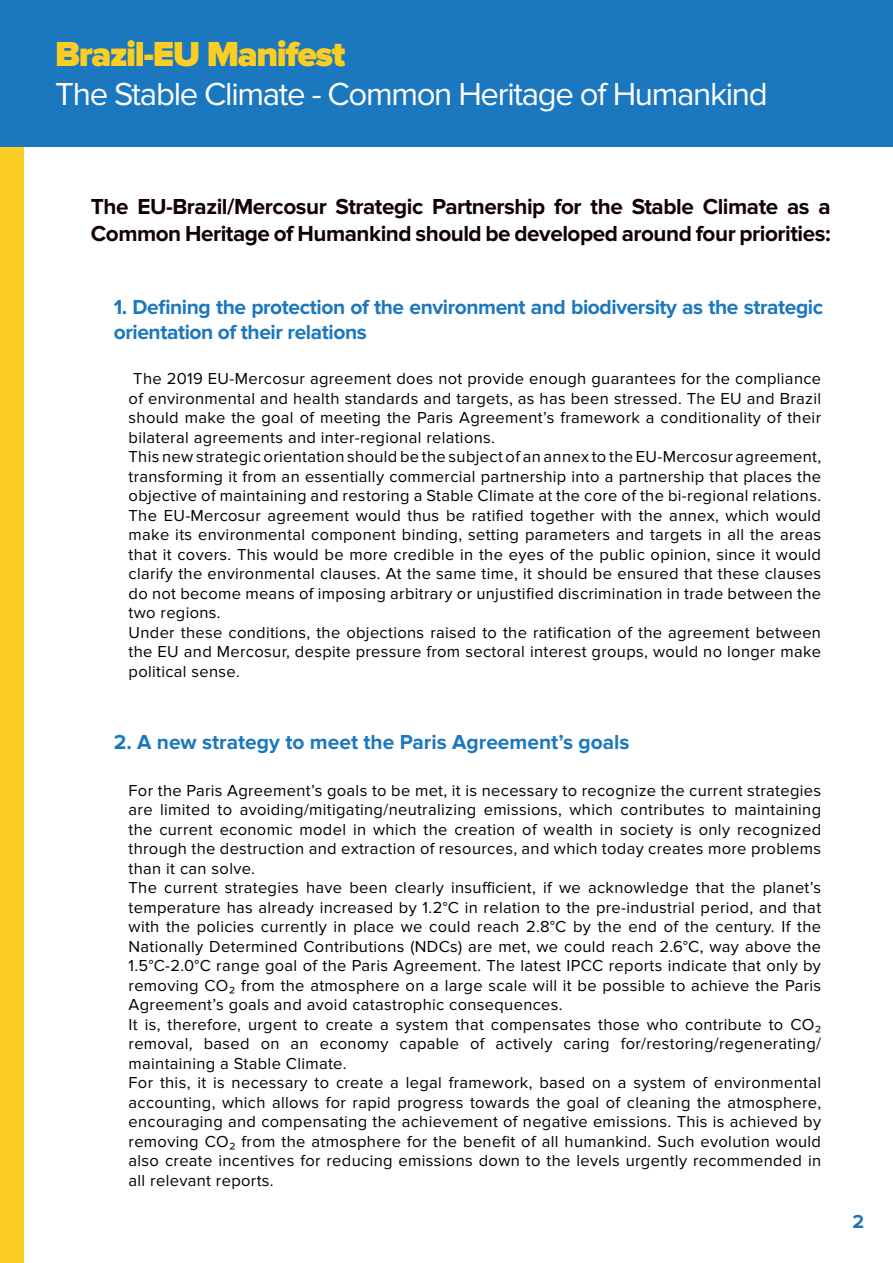
<style>
.page{position:relative;width:893px;height:1263px;background:#fff}
.page>*{position:absolute;margin:0;border:0;box-sizing:border-box;transform-origin:0 0}
.t1{font:900 36px "Proxima Nova";letter-spacing:-.04em;color:#fccd22}
.t2{font:33px "Proxima Nova";letter-spacing:-.04em;color:#fff}
.t3{font:700 22.5px/27px "Proxima Nova";letter-spacing:-.02em;color:#100003}
.t4{font:700 21px/25.2px "Proxima Nova";letter-spacing:-.02em;color:#1b78be}
.t5{font:700 21px "Proxima Nova";color:#1b78be}
.t6{font:700 19.5px "Proxima Nova A";color:#1b78be}
.t7{font:16.5px/19.5px "Proxima Nova";letter-spacing:.02em;color:#000001;text-align:justify}
</style>
<div class="page">
<div style="left:0;top:0;width:23px;height:1263px;background:#fccd22"></div>
<div style="left:0;top:0;width:893px;height:147px;background:#1b78be"></div>
<h1 class="t1" style="left:55px;top:33px;width:292px">Brazil-EU Manifest</h1>
<h2 class="t2" style="left:55px;top:75px;width:714px">The Stable Climate - Common Heritage of Humankind</h2>
<p class="t3" style="left:91px;top:194px;width:741px">The EU-Brazil/Mercosur Strategic Partnership for the Stable Climate as a<br>Common Heritage of Humankind should be developed around four priorities:</p>
<p class="t4" style="left:114px;top:294px;width:711px">1. Defining the protection of the environment and biodiversity as the strategic orientation of their relations</p>
<p class="t7" style="left:129px;top:369px;width:694px">The 2019 EU-Mercosur agreement does not provide enough guarantees for the compliance of environmental and health standards and targets, as has been stressed. The EU and Brazil should make the goal of meeting the Paris Agreement’s framework a conditionality of their bilateral agreements and inter-regional relations.</p>
<p class="t7" style="left:129px;top:447px;width:694px">This new strategic orientation should be the subject of an annex to the EU-Mercosur agreement, transforming it from an essentially commercial partnership into a partnership that places the objective of maintaining and restoring a Stable Climate at the core of the bi-regional relations.<br>The EU-Mercosur agreement would thus be ratified together with the annex, which would make its environmental component binding, setting parameters and targets in all the areas that it covers. This would be more credible in the eyes of the public opinion, since it would clarify the environmental clauses. At the same time, it should be ensured that these clauses do not become means of imposing arbitrary or unjustified discrimination in trade between the two regions.</p>
<p class="t7" style="left:129px;top:623px;width:694px">Under these conditions, the objections raised to the ratification of the agreement between the EU and Mercosur, despite pressure from sectoral interest groups, would no longer make political sense.</p>
<p class="t5" style="left:114px;top:729px;width:517px">2. A new strategy to meet the Paris Agreement’s goals</p>
<p class="t7" style="left:129px;top:780px;width:694px">For the Paris Agreement’s goals to be met, it is necessary to recognize the current strategies are limited to avoiding/mitigating/neutralizing emissions, which contributes to maintaining the current economic model in which the creation of wealth in society is only recognized through the destruction and extraction of resources, and which today creates more problems than it can solve.</p>
<p class="t7" style="left:129px;top:878px;width:694px">The current strategies have been clearly insufficient, if we acknowledge that the planet’s temperature has already increased by 1.2°C in relation to the pre-industrial period, and that with the policies currently in place we could reach 2.8°C by the end of the century. If the Nationally Determined Contributions (NDCs) are met, we could reach 2.6°C, way above the 1.5°C-2.0°C range goal of the Paris Agreement. The latest IPCC reports indicate that only by removing CO₂ from the atmosphere on a large scale will it be possible to achieve the Paris Agreement’s goals and avoid catastrophic consequences.</p>
<p class="t7" style="left:129px;top:1014px;width:694px">It is, therefore, urgent to create a system that compensates those who contribute to CO₂ removal, based on an economy capable of actively caring for/restoring/regenerating/ maintaining a Stable Climate.</p>
<p class="t7" style="left:129px;top:1073px;width:694px">For this, it is necessary to create a legal framework, based on a system of environmental accounting, which allows for rapid progress towards the goal of cleaning the atmosphere, encouraging and compensating the achievement of negative emissions. This is achieved by removing CO₂ from the atmosphere for the benefit of all humankind. Such evolution would also create incentives for reducing emissions down to the levels urgently recommended in all relevant reports.</p>
<p class="t6" style="left:852px;top:1211px;width:13px">2</p>
</div>
